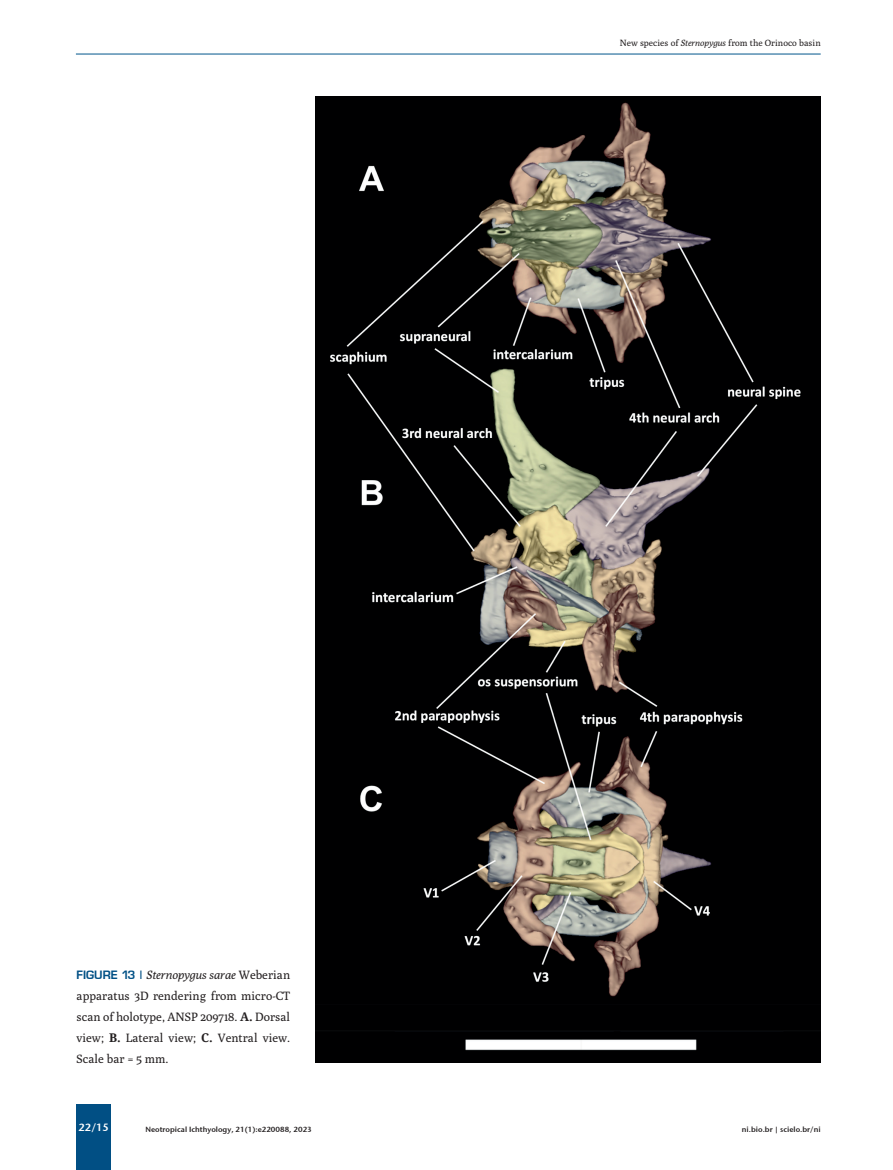
<style>
.page{position:relative;width:893px;height:1170px;background:#fff}
.page>*{position:absolute;margin:0;border:0;box-sizing:border-box;transform-origin:0 0}
.t1{font:12px/21px "Poly";color:#231f20;text-align:justify}
.t2{font:10.5px "Stone Sans Sem ITCTT Semi";color:#fff}
.t3{font:9px "Poly";color:#231f20}
.t4{font:7.5px "Stone Sans Sem ITCTT Semi";color:#231f20}
.s1{font-style:italic}
.s2{font-family:"Eugenio Medium Normal";color:#015085}
.s3{font-family:"Droid Serif";font-weight:700}
</style>
<div class="page">
<div style="left:77px;top:1104px;width:34px;height:65px;background:#014f84"></div>
<hr style="left:76px;top:54px;width:745px;height:1px;background:#01558c">
<img style="left:316px;top:96px;width:505px;height:966px">
<p class="t3" style="left:620px;top:38px;width:202px">New species of <span class="s1">Sternopygus</span> from the Orinoco basin</p>
<p class="t1" style="left:77px;top:963px;width:215px"><span class="s2">FIGURE 13 |</span> <span class="s1">Sternopygus sarae</span> Weberian apparatus 3D rendering from micro-CT scan of holotype, ANSP 209718. <span class="s3">A.</span> Dorsal view; <span class="s3">B.</span> Lateral view; <span class="s3">C.</span> Ventral view.<br>Scale bar = 5 mm.</p>
<p class="t2" style="left:79px;top:1118px;width:32px">22/15</p>
<p class="t4" style="left:145px;top:1122px;width:168px">Neotropical Ichthyology, 21(1):e220088, 2023</p>
<p class="t4" style="left:742px;top:1122px;width:80px">ni.bio.br | scielo.br/ni</p>
</div>
